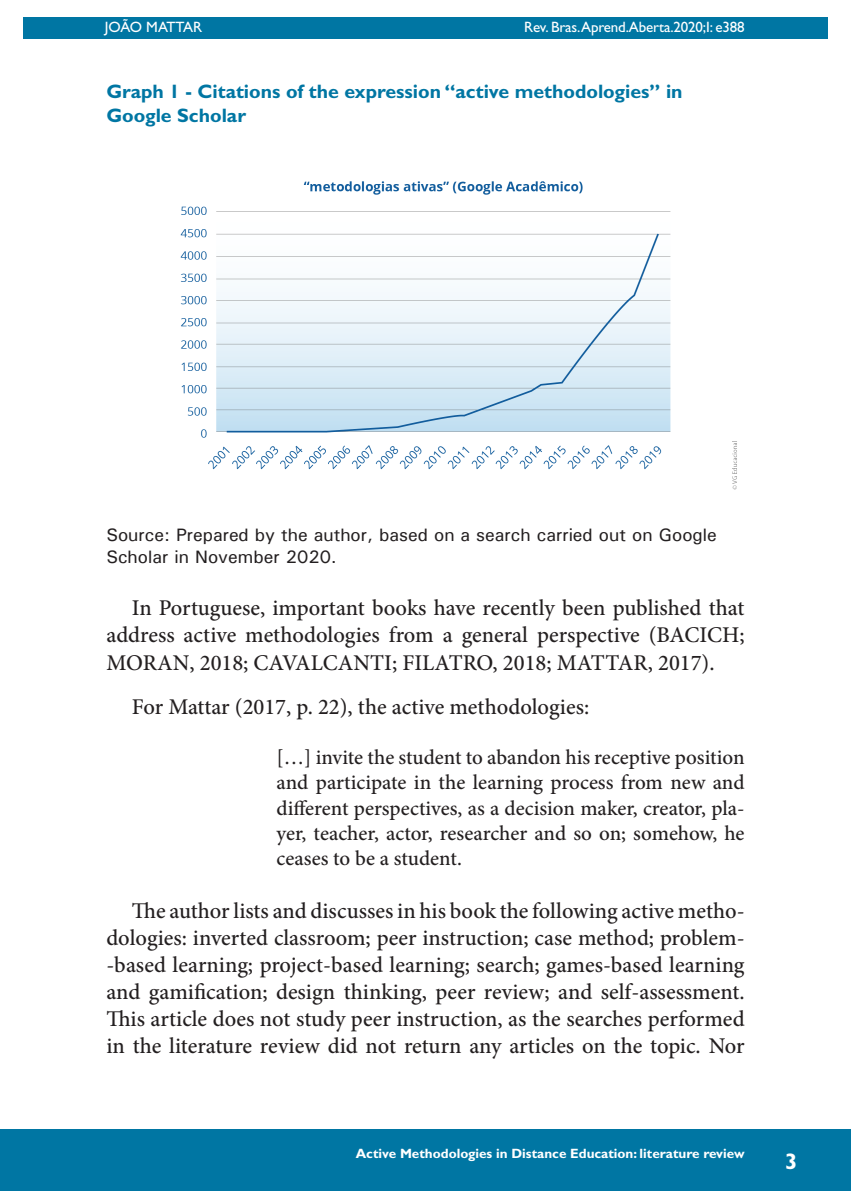
<style>
.page{position:relative;width:851px;height:1191px;background:#fff}
.page>*{position:absolute;margin:0;border:0;box-sizing:border-box;transform-origin:0 0}
.Texto_corrido{font:500 22.5px/27px "Minion Pro";color:#231f20;text-align:justify}
.t1{font:700 22.5px "Gill Sans Std";color:#fff}
.Citação{font:500 21px/25.2px "Minion Pro";letter-spacing:-.005em;color:#231f20;text-align:justify}
.Legenda_Figura{font:700 19.5px/23.4px "Gill Sans Std";color:#0076a3}
.Fonte_Figura{font:500 18px/21.6px "Univers";color:#231f20}
.t2{font:15px "Gill Sans Std";letter-spacing:-.01em;color:#fff}
.t3{font:700 13.5px "Gill Sans Std";color:#fff}
</style>
<div class="page">
<hr style="left:104px;top:0;width:1px;height:467px;background:#0076a3">
<div style="left:23px;top:17px;width:804px;height:21px;background:#0076a3"></div>
<div style="left:0;top:1129px;width:850px;height:62px;background:#0076a3"></div>
<img style="left:180px;top:181px;width:557px;height:309px">
<p class="t2" style="left:105px;top:18px;width:99px">JOÃO MATTAR</p>
<p class="t2" style="left:524px;top:18px;width:222px">Rev. Bras.Aprend.Aberta.2020;I: e388</p>
<p class="Legenda_Figura" style="left:106px;top:80px;width:577px">Graph 1 - Citations of the expression “active methodologies” in<br>Google Scholar</p>
<p class="Fonte_Figura" style="left:106px;top:524px;width:612px">Source: Prepared by the author, based on a search carried out on Google<br>Scholar in November 2020.</p>
<p class="Texto_corrido" style="left:106px;top:595px;width:639px;text-indent:26px">In Portuguese, important books have recently been published that address active methodologies from a general perspective (BACICH; MORAN, 2018; CAVALCANTI; FILATRO, 2018; MATTAR, 2017).</p>
<p class="Texto_corrido" style="left:132px;top:693px;width:459px">For Mattar (2017, p. 22), the active methodologies:</p>
<p class="Citação" style="left:276px;top:745px;width:469px">[…] invite the student to abandon his receptive position and participate in the learning process from new and different perspectives, as a decision maker, creator, pla&shy;yer, teacher, actor, researcher and so on; somehow, he ceases to be a student.</p>
<p class="Texto_corrido" style="left:106px;top:897px;width:639px;text-indent:26px">The author lists and discusses in his book the following active metho&shy;dologies: inverted classroom; peer instruction; case method; problem--based learning; project-based learning; search; games-based learning and gamification; design thinking, peer review; and self-assessment.<br>This article does not study peer instruction, as the searches performed in the literature review did not return any articles on the topic. Nor</p>
<p class="t3" style="left:355px;top:1145px;width:390px">Active Methodologies in Distance Education: literature review</p>
<p class="t1" style="left:785px;top:1148px;width:14px">3</p>
</div>
